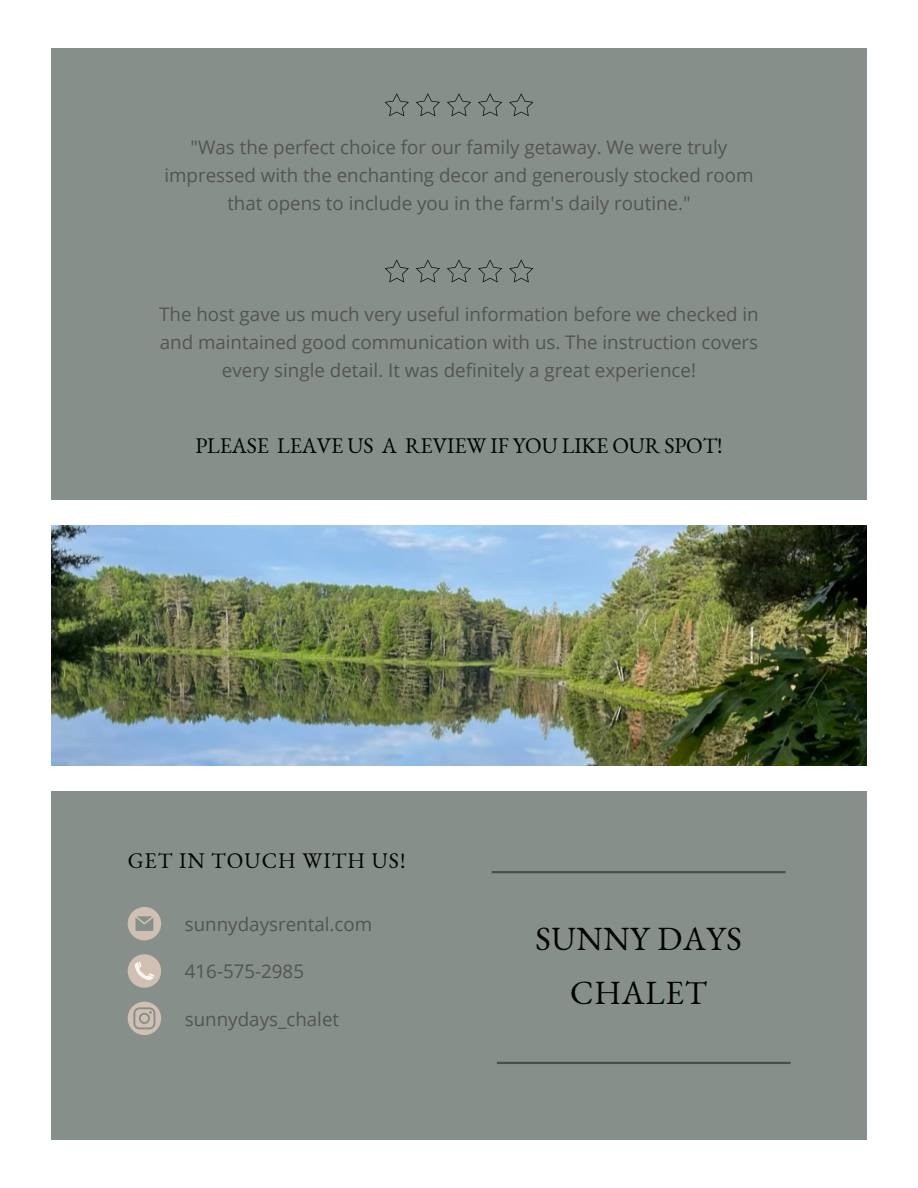
<style>
.page{position:relative;width:918px;height:1188px;background:#fff}
.page>*{position:absolute;margin:0;border:0;box-sizing:border-box;transform-origin:0 0}
.t1{font:33px/54px "EB Garamond";letter-spacing:.02em;color:#000;text-align:center}
.t2{font:21.75px "EB Garamond";letter-spacing:-.005em;color:#000}
.t3{font:21.75px "EB Garamond";letter-spacing:.05em;color:#000}
.t4{font:18.75px/28.2px "Open Sans";color:#545454;text-align:center}
</style>
<div class="page">
<div style="left:51px;top:48px;width:816px;height:452px;background:#868f89"></div>
<img style="left:51px;top:526px;width:816px;height:239px">
<svg style="left:385px;top:259px;width:24px;height:24px"></svg>
<svg style="left:416px;top:259px;width:24px;height:24px"></svg>
<svg style="left:447px;top:259px;width:24px;height:24px"></svg>
<svg style="left:478px;top:259px;width:24px;height:24px"></svg>
<svg style="left:509px;top:259px;width:24px;height:24px"></svg>
<div style="left:51px;top:791px;width:815px;height:349px;background:#868f89"></div>
<svg style="left:385px;top:93px;width:24px;height:23px"></svg>
<svg style="left:416px;top:93px;width:24px;height:23px"></svg>
<svg style="left:447px;top:93px;width:24px;height:23px"></svg>
<svg style="left:478px;top:93px;width:24px;height:23px"></svg>
<svg style="left:509px;top:93px;width:24px;height:23px"></svg>
<svg style="left:128px;top:907px;width:33px;height:33px"></svg>
<div style="left:128px;top:954px;width:33px;height:34px;background:#cfc0b3;border-radius:50%"></div>
<svg style="left:133px;top:962px;width:21px;height:22px"></svg>
<svg style="left:128px;top:1002px;width:33px;height:33px"></svg>
<hr style="left:492px;top:871px;width:293px;height:2px;background:#000">
<hr style="left:497px;top:1062px;width:294px;height:2px;background:#000">
<p class="t4" style="left:164px;top:133px;width:591px">"Was the perfect choice for our family getaway. We were truly impressed with the enchanting decor and generously stocked room that opens to include you in the farm's daily routine."</p>
<p class="t4" style="left:159px;top:299px;width:601px">The host gave us much very useful information before we checked in and maintained good communication with us. The instruction covers every single detail. It was definitely a great experience!</p>
<p class="t2" style="left:195px;top:431px;width:529px">PLEASE LEAVE US A REVIEW IF YOU LIKE OUR SPOT!</p>
<p class="t3" style="left:128px;top:846px;width:279px">GET IN TOUCH WITH US!</p>
<p class="t4" style="left:185px;top:910px;width:189px">sunnydaysrental.com</p>
<p class="t4" style="left:185px;top:957px;width:121px">416-575-2985</p>
<p class="t4" style="left:185px;top:1005px;width:156px">sunnydays_chalet</p>
<h1 class="t1" style="left:535px;top:911px;width:208px">SUNNY DAYS<br>CHALET</h1>
</div>
